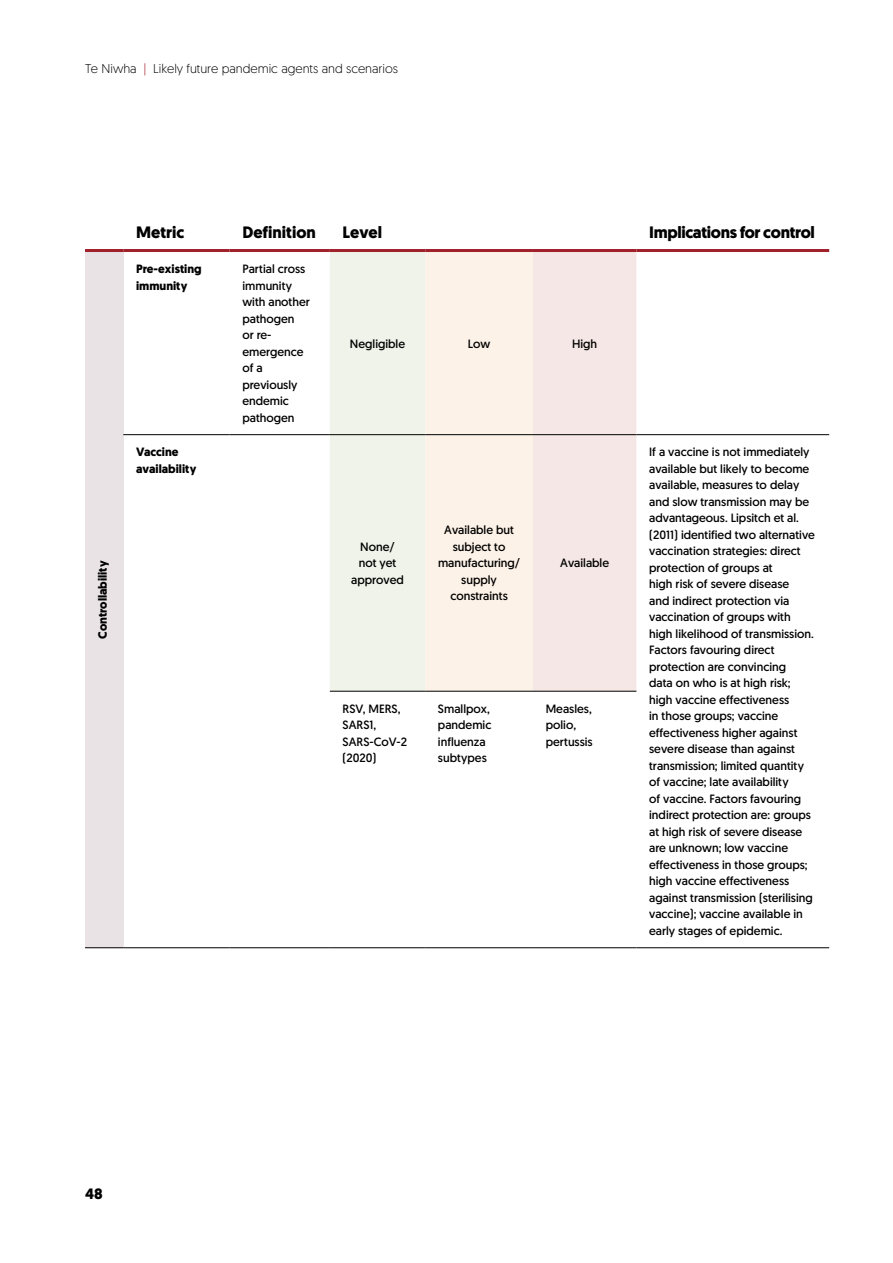
<style>
.page{position:relative;width:893px;height:1263px;background:#fff}
.page>*{position:absolute;margin:0;border:0;box-sizing:border-box;transform-origin:0 0}
.t1{font:700 16.5px "Geomanist";letter-spacing:-.02em;color:#000}
.t2{font:700 16.5px "Geomanist";color:#000}
.t3{font:700 15px "Geomanist";color:#000}
.t4{font:300 12.75px "Geomanist";color:#000}
.t5{font:12px/16.5px "Geomanist";color:#000}
.t6{font:700 12px/16.5px "Geomanist";color:#000}
.s1{color:#a0202c}
</style>
<div class="page">
<div style="left:85px;top:250px;width:38px;height:698px;background:#e9e3e6"></div>
<div style="left:330px;top:252px;width:95px;height:439px;background:#eff3e9"></div>
<div style="left:425px;top:252px;width:108px;height:439px;background:#fcf2e7"></div>
<div style="left:533px;top:252px;width:103px;height:439px;background:#f5e7e5"></div>
<hr style="left:123px;top:434px;width:107px;height:1px;background:#000">
<hr style="left:230px;top:434px;width:100px;height:1px;background:#000">
<hr style="left:330px;top:434px;width:95px;height:1px;background:#000">
<hr style="left:425px;top:434px;width:108px;height:1px;background:#000">
<hr style="left:533px;top:434px;width:103px;height:1px;background:#000">
<hr style="left:636px;top:434px;width:193px;height:1px;background:#000">
<hr style="left:330px;top:691px;width:95px;height:1px;background:#000">
<hr style="left:425px;top:691px;width:108px;height:1px;background:#000">
<hr style="left:533px;top:691px;width:103px;height:1px;background:#000">
<hr style="left:123px;top:947px;width:107px;height:1px;background:#000">
<hr style="left:230px;top:947px;width:100px;height:1px;background:#000">
<hr style="left:330px;top:947px;width:95px;height:1px;background:#000">
<hr style="left:425px;top:947px;width:108px;height:1px;background:#000">
<hr style="left:533px;top:947px;width:103px;height:1px;background:#000">
<hr style="left:636px;top:947px;width:193px;height:1px;background:#000">
<hr style="left:85px;top:249px;width:38px;height:3px;background:#a0202c">
<hr style="left:123px;top:249px;width:107px;height:3px;background:#a0202c">
<hr style="left:230px;top:249px;width:100px;height:3px;background:#a0202c">
<hr style="left:636px;top:249px;width:193px;height:3px;background:#a0202c">
<hr style="left:330px;top:249px;width:95px;height:3px;background:#a0202c">
<hr style="left:425px;top:249px;width:108px;height:3px;background:#a0202c">
<hr style="left:533px;top:249px;width:103px;height:3px;background:#a0202c">
<hr style="left:85px;top:947px;width:38px;height:1px;background:#000">
<p class="t4" style="left:85px;top:61px;width:315px">Te Niwha <span class="s1">|</span> Likely future pandemic agents and scenarios</p>
<p class="t1" style="left:136px;top:221px;width:50px">Metric</p>
<p class="t2" style="left:242px;top:221px;width:75px">Definition</p>
<p class="t1" style="left:343px;top:221px;width:41px">Level</p>
<p class="t1" style="left:649px;top:221px;width:167px">Implications for control</p>
<p class="t6" style="left:136px;top:261px;width:67px">Pre-existing immunity</p>
<p class="t5" style="left:242px;top:261px;width:69px">Partial cross immunity with another pathogen<br>or re&shy;emergence of a previously endemic pathogen</p>
<p class="t6" style="left:136px;top:444px;width:62px">Vaccine availability</p>
<p class="t6" style="left:94px;top:639px;width:80px;rotate:-90deg">Controllability</p>
<p class="t5" style="left:350px;top:335px;width:57px">Negligible</p>
<p class="t5" style="left:468px;top:335px;width:24px">Low</p>
<p class="t5" style="left:572px;top:335px;width:27px">High</p>
<p class="t5" style="left:351px;top:538px;width:54px;text-align:center">None/ not yet approved</p>
<p class="t5" style="left:438px;top:522px;width:84px;text-align:center">Available but subject to manufacturing/ supply constraints</p>
<p class="t5" style="left:560px;top:555px;width:50px">Available</p>
<p class="t5" style="left:343px;top:700px;width:66px">RSV, MERS,<br>SARS1,<br>SARS-CoV-2 (2020)</p>
<p class="t5" style="left:438px;top:700px;width:55px">Smallpox, pandemic influenza subtypes</p>
<p class="t5" style="left:546px;top:700px;width:49px">Measles, polio, pertussis</p>
<p class="t5" style="left:649px;top:444px;width:167px">If a vaccine is not immediately available but likely to become available, measures to delay and slow transmission may be advantageous. Lipsitch et al. (2011) identified two alternative vaccination strategies: direct protection of groups at<br>high risk of severe disease<br>and indirect protection via vaccination of groups with high likelihood of transmission.<br>Factors favouring direct protection are convincing<br>data on who is at high risk; high vaccine effectiveness<br>in those groups; vaccine effectiveness higher against severe disease than against transmission; limited quantity of vaccine; late availability<br>of vaccine. Factors favouring indirect protection are: groups at high risk of severe disease are unknown; low vaccine effectiveness in those groups; high vaccine effectiveness against transmission (sterilising vaccine); vaccine available in early stages of epidemic.</p>
<p class="t3" style="left:85px;top:1184px;width:19px">48</p>
</div>
